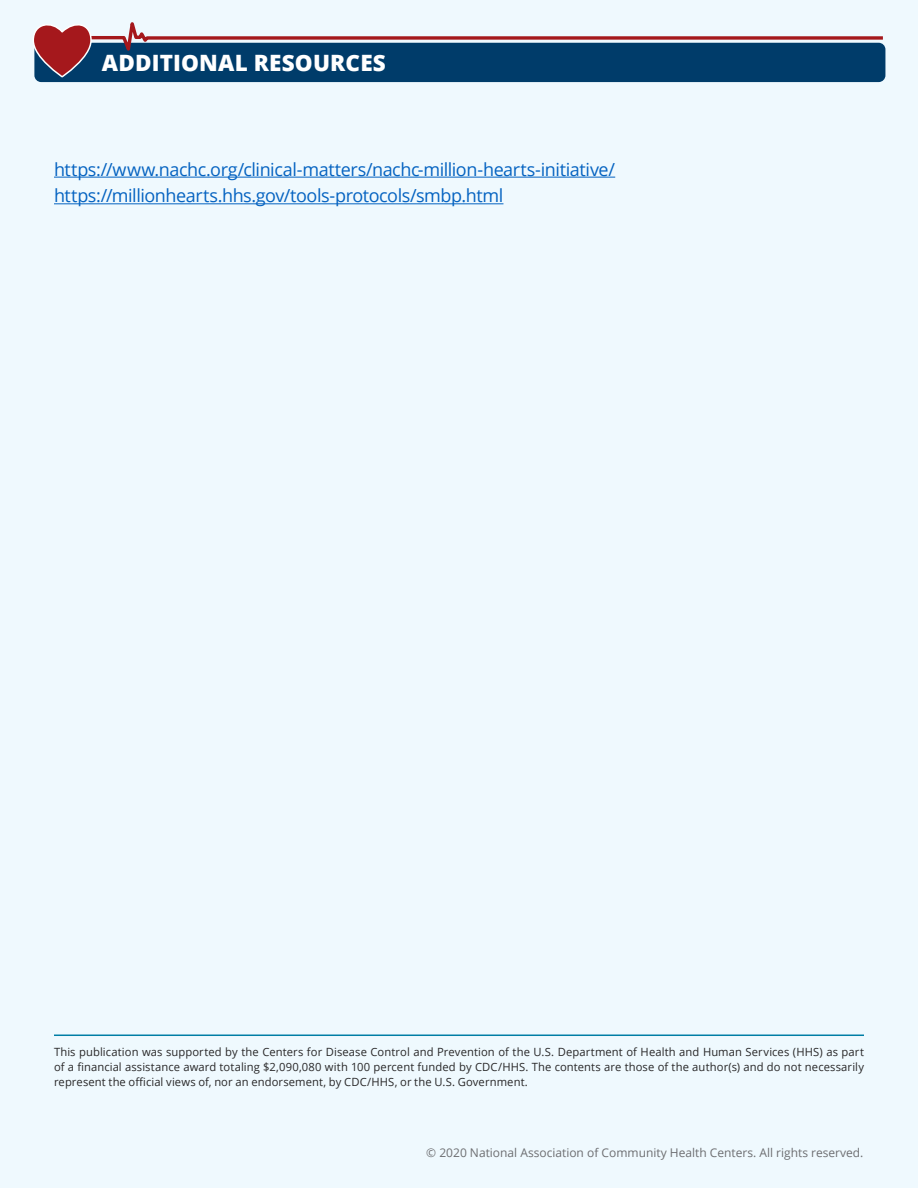
<style>
.page{position:relative;width:918px;height:1188px;background:#eff9fe}
.page>*{position:absolute;margin:0;border:0;box-sizing:border-box;transform-origin:0 0}
.t1{font:800 22.5px "Open Sans";letter-spacing:.005em;color:#fff}
.t2{font:18px/26.7px "Open Sans";letter-spacing:-.025em;color:#0563c1}
.t3{font:12px "Open Sans";color:#6d6e71}
.t4{font:11.4px/15px "Open Sans";letter-spacing:.01em;color:#292829;text-align:justify}
</style>
<div class="page">
<hr style="left:54px;top:1035px;width:810px;height:1px;background:#007ea5">
<hr style="left:54px;top:177px;width:561px;height:1px;background:#0563c1">
<hr style="left:54px;top:203px;width:449px;height:1px;background:#0563c1">
<div style="left:34px;top:43px;width:851px;height:39px;background:#003c6a;border-radius:7px"></div>
<svg style="left:93px;top:22px;width:793px;height:40px"></svg>
<svg style="left:33px;top:24px;width:60px;height:54px"></svg>
<h1 class="t1" style="left:102px;top:46px;width:285px">ADDITIONAL RESOURCES</h1>
<h2 class="t2" style="left:54px;top:155px;width:563px">https://www.nachc.org/clinical-matters/nachc-million-hearts-initiative/ https://millionhearts.hhs.gov/tools-protocols/smbp.html</h2>
<p class="t4" style="left:54px;top:1044px;width:812px">This publication was supported by the Centers for Disease Control and Prevention of the U.S. Department of Health and Human Services (HHS) as part of a financial assistance award totaling $2,090,080 with 100 percent funded by CDC/HHS. The contents are those of the author(s) and do not necessarily represent the official views of, nor an endorsement, by CDC/HHS, or the U.S. Government.</p>
<p class="t3" style="left:426px;top:1144px;width:439px">© 2020 National Association of Community Health Centers. All rights reserved.</p>
</div>
